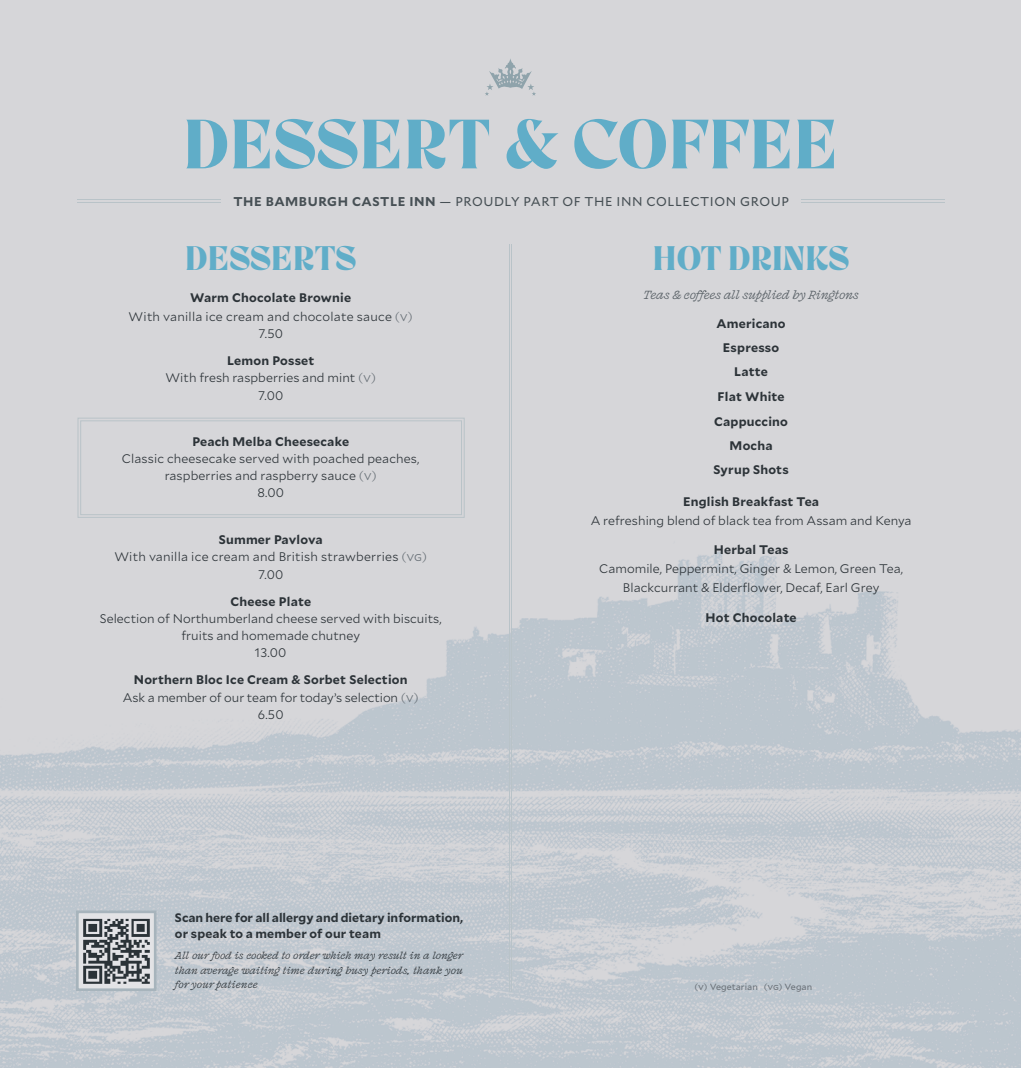
<style>
.page{position:relative;width:1021px;height:1068px;background:#fff}
.page>*{position:absolute;margin:0;border:0;box-sizing:border-box;transform-origin:0 0}
.t1{font:70.5px "Room 205";letter-spacing:-.01em;color:#60adc8}
.t2{font:34.5px "Room 205";letter-spacing:-.01em;color:#60adc8}
.t3{font:12.75px "Mallory";letter-spacing:.045em;color:#475055}
.t4{font:300 12.45px/17.4px "Mallory";letter-spacing:.005em;color:#2c3338;text-align:center}
.t5{font:700 12.45px/24.5px "Mallory";letter-spacing:.02em;color:#2c3338;text-align:center}
.t6{font:italic 300 12.45px "Fragen";letter-spacing:-.025em;color:#535b61}
.t7{font:700 12.3px/16.8px "Mallory";color:#2c3338}
.t8{font:italic 300 10.5px/14.7px "Fragen";letter-spacing:-.01em;color:#2c3338;text-align:justify}
.t9{font:9px "Mallory";letter-spacing:.005em;color:#686f76}
.s1{font-weight:700}
.s2{color:#656d74}
</style>
<div class="page">
<div style="left:0;top:0;width:1020px;height:1067px;background:#d6d6d9"></div>
<img style="left:0;top:490px;width:1020px;height:577px">
<hr style="left:508px;top:244px;width:1px;height:747px;background:#b9c3c8">
<hr style="left:511px;top:244px;width:1px;height:747px;background:#b9c3c8">
<hr style="left:700px;top:199px;width:244px;height:1px;background:#b9c3c8">
<hr style="left:700px;top:202px;width:244px;height:1px;background:#b9c3c8">
<hr style="left:77px;top:199px;width:245px;height:1px;background:#b9c3c8">
<hr style="left:77px;top:202px;width:245px;height:1px;background:#b9c3c8">
<div style="left:221px;top:193px;width:580px;height:17px;background:#d6d6d9"></div>
<svg style="left:485px;top:59px;width:51px;height:37px"></svg>
<div style="left:77px;top:911px;width:78px;height:78px;background:#e2e3e5"></div>
<img style="left:83px;top:918px;width:67px;height:66px">
<div style="left:76px;top:910px;width:80px;height:80px;border:3px solid #a7b4bc"></div>
<svg style="left:77px;top:417px;width:388px;height:101px"></svg>
<div style="left:80px;top:420px;width:382px;height:95px;border:1px solid #b9c3c8"></div>
<h1 class="t1" style="left:182px;top:105px;width:657px">DESSERT &amp; COFFEE</h1>
<p class="t3" style="left:233px;top:192px;width:557px"><span class="s1">THE BAMBURGH CASTLE INN</span> — PROUDLY PART OF THE INN COLLECTION GROUP</p>
<h2 class="t2" style="left:185px;top:239px;width:173px">DESSERTS</h2>
<p class="t4" style="left:129px;top:288px;width:286px;line-height:18.8px"><span class="s1">Warm Chocolate Brownie<br></span>With vanilla ice cream and chocolate sauce <span class="s2">(v)</span></p>
<p class="t4" style="left:258px;top:324px;width:26px">7.50</p>
<p class="t4" style="left:165px;top:351px;width:212px"><span class="s1">Lemon Posset<br></span>With fresh raspberries and mint <span class="s2">(v)<br></span>7.00</p>
<p class="t5" style="left:192px;top:428px;width:158px">Peach Melba Cheesecake</p>
<p class="t4" style="left:122px;top:450px;width:299px;line-height:16.8px">Classic cheesecake served with poached peaches, raspberries and raspberry sauce <span class="s2">(v)<br></span>8.00</p>
<p class="t4" style="left:114px;top:530px;width:314px"><span class="s1">Summer Pavlova<br></span>With vanilla ice cream and British strawberries <span class="s2">(vg)<br></span>7.00</p>
<p class="t5" style="left:230px;top:588px;width:82px">Cheese Plate</p>
<p class="t4" style="left:100px;top:609px;width:343px;line-height:16.8px">Selection of Northumberland cheese served with biscuits, fruits and homemade chutney<br>13.00</p>
<p class="t4" style="left:123px;top:670px;width:297px"><span class="s1">Northern Bloc Ice Cream &amp; Sorbet Selection<br></span>Ask a member of our team for today’s selection <span class="s2">(v)<br></span>6.50</p>
<p class="t7" style="left:175px;top:907px;width:289px">Scan here for all allergy and dietary information, or speak to a member of our team</p>
<p class="t8" style="left:175px;top:947px;width:289px">All our food is cooked to order which may result in a longer than average waiting time during busy periods, thank you for your patience</p>
<h2 class="t2" style="left:652px;top:239px;width:198px">HOT DRINKS</h2>
<p class="t6" style="left:643px;top:286px;width:217px">Teas &amp; coffees all supplied by Ringtons</p>
<p class="t5" style="left:713px;top:310px;width:77px">Americano<br>Espresso<br>Latte<br>Flat White<br>Cappuccino<br>Mocha<br>Syrup Shots</p>
<p class="t5" style="left:683px;top:488px;width:137px">English Breakfast Tea</p>
<p class="t4" style="left:590px;top:511px;width:322px">A refreshing blend of black tea from Assam and Kenya</p>
<p class="t5" style="left:713px;top:536px;width:76px">Herbal Teas</p>
<p class="t4" style="left:599px;top:558px;width:305px;line-height:18.8px">Camomile, Peppermint, Ginger &amp; Lemon, Green Tea,<br>Blackcurrant &amp; Elderflower, Decaf, Earl Grey</p>
<p class="t5" style="left:705px;top:604px;width:93px">Hot Chocolate</p>
<p class="t9" style="left:694px;top:980px;width:119px">(v) Vegetarian (vg) Vegan</p>
</div>
